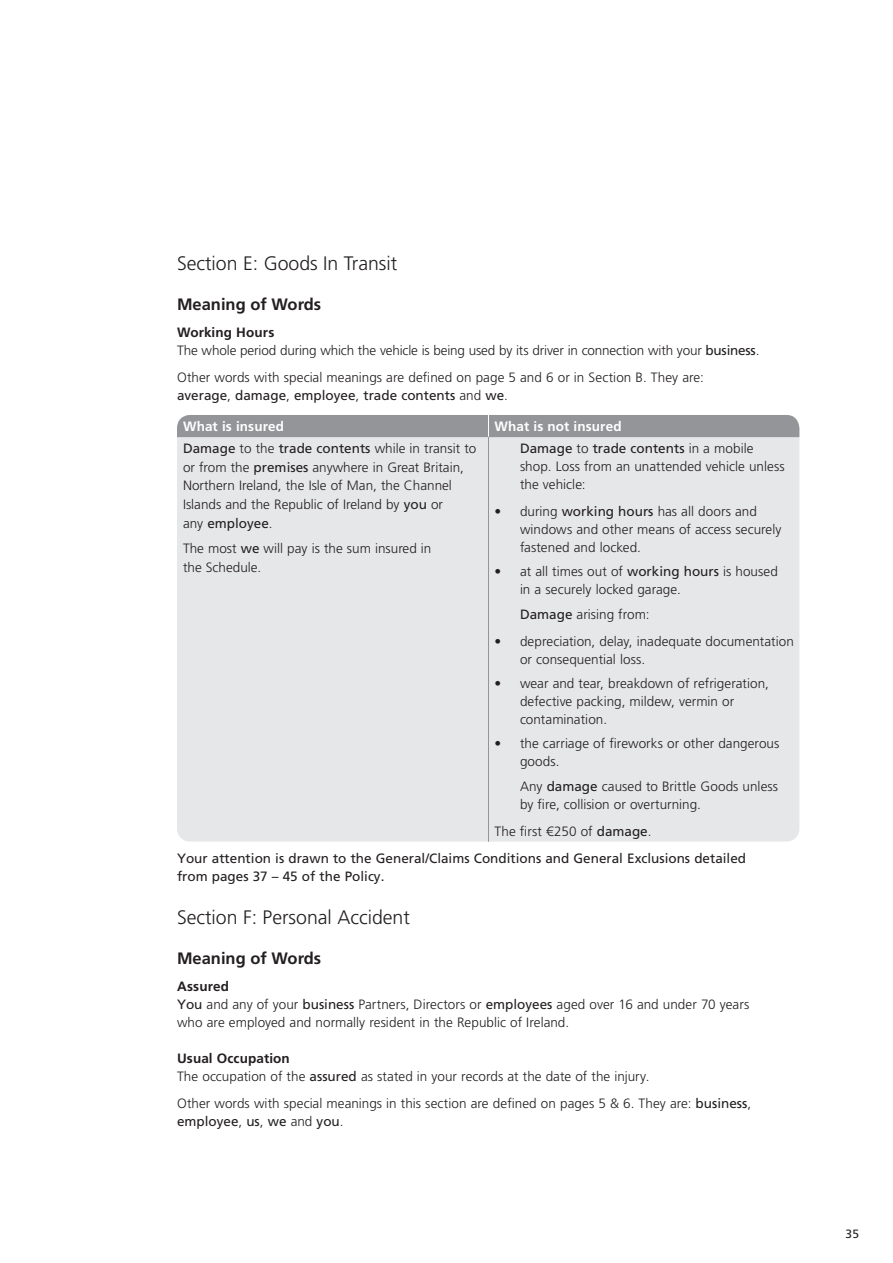
<style>
.page{position:relative;width:893px;height:1263px;background:#fff}
.page>*{position:absolute;margin:0;border:0;box-sizing:border-box;transform-origin:0 0}
.t1{font:300 19.5px "Frutiger LT Std";color:#231f20}
.t2{font:700 16.5px "Frutiger LT Std";color:#231f20}
.t3{font:300 13.5px/18px "Frutiger LT Std";color:#231f20}
.t4{font:13.5px/27px "Frutiger LT Std";color:#231f20}
.t5{font:700 13.5px "Frutiger LT Std";letter-spacing:.005em;color:#fff}
.t6{font:12px "Frutiger LT Std";color:#231f20}
.s1{font-weight:700}
.s2{font-weight:400}
.s3{font-weight:300}
</style>
<div class="page">
<div style="left:177px;top:415px;width:622px;height:426px;background:#e6e7e9;border-radius:13px"></div>
<hr style="left:488px;top:437px;width:1px;height:405px;background:#939598">
<div style="left:177px;top:415px;width:622px;height:22px;background:#939598"></div>
<h1 class="t1" style="left:177px;top:252px;width:222px">Section E: Goods In Transit</h1>
<p class="t2" style="left:177px;top:294px;width:146px">Meaning of Words</p>
<p class="t3" style="left:177px;top:323px;width:584px"><span class="s1">Working Hours<br></span>The whole period during which the vehicle is being used by its driver in connection with your <span class="s2">business</span>.</p>
<p class="t3" style="left:177px;top:368px;width:528px">Other words with special meanings are defined on page 5 and 6 or in Section B. They are: <span class="s2">average</span>, <span class="s2">damage</span>, <span class="s2">employee</span>, <span class="s2">trade contents</span> and <span class="s2">we</span>.</p>
<p class="t5" style="left:183px;top:418px;width:103px">What is insured</p>
<p class="t5" style="left:494px;top:418px;width:129px">What is not insured</p>
<p class="t3" style="left:183px;top:439px;width:295px;line-height:18.8px"><span class="s2">Damage</span> to the <span class="s2">trade contents</span> while in transit to or from the <span class="s2">premises</span> anywhere in Great Britain, Northern Ireland, the Isle of Man, the Channel Islands and the Republic of Ireland by <span class="s2">you</span> or<br>any <span class="s2">employee</span>.</p>
<p class="t3" style="left:183px;top:539px;width:250px;line-height:18.8px">The most <span class="s2">we</span> will pay is the sum insured in the Schedule.</p>
<p class="t3" style="left:520px;top:439px;width:266px"><span class="s2">Damage</span> to <span class="s2">trade contents</span> in a mobile shop. Loss from an unattended vehicle unless the vehicle:</p>
<p class="t3" style="left:520px;top:502px;width:263px;text-indent:-26px">• during <span class="s2">working hours</span> has all doors and windows and other means of access securely fastened and locked.</p>
<p class="t3" style="left:520px;top:563px;width:259px;text-indent:-26px">• at all times out of <span class="s2">working hours</span> is housed in a securely locked garage.</p>
<p class="t3" style="left:520px;top:605px;width:131px"><span class="s2">Damage</span> arising from:</p>
<p class="t3" style="left:520px;top:632px;width:275px;text-indent:-26px">• depreciation, delay, inadequate documentation or consequential loss.</p>
<p class="t3" style="left:520px;top:674px;width:250px;text-indent:-26px">• wear and tear, breakdown of refrigeration, defective packing, mildew, vermin or contamination.</p>
<p class="t3" style="left:520px;top:735px;width:261px;text-indent:-26px">• the carriage of fireworks or other dangerous goods.</p>
<p class="t3" style="left:520px;top:777px;width:260px">Any <span class="s2">damage</span> caused to Brittle Goods unless by fire, collision or overturning.</p>
<p class="t4" style="left:177px;top:817px;width:571px;text-indent:317px"><span class="s3">The first €250 of</span> damage<span class="s3">.<br></span>Your attention is drawn to the General/Claims Conditions and General Exclusions detailed</p>
<p class="t4" style="left:177px;top:862px;width:209px">from pages 37 – 45 of the Policy.</p>
<h1 class="t1" style="left:177px;top:906px;width:234px">Section F: Personal Accident</h1>
<p class="t2" style="left:177px;top:948px;width:146px">Meaning of Words</p>
<p class="t3" style="left:177px;top:977px;width:574px"><span class="s1">Assured<br></span><span class="s2">You</span> and any of your <span class="s2">business</span> Partners, Directors or <span class="s2">employees</span> aged over 16 and under 70 years who are employed and normally resident in the Republic of Ireland.</p>
<p class="t3" style="left:177px;top:1049px;width:474px"><span class="s1">Usual Occupation<br></span>The occupation of the <span class="s2">assured</span> as stated in your records at the date of the injury.</p>
<p class="t3" style="left:177px;top:1094px;width:576px">Other words with special meanings in this section are defined on pages 5 &amp; 6. They are: <span class="s2">business</span>, <span class="s2">employee</span>, <span class="s2">us</span>, <span class="s2">we</span> and <span class="s2">you</span>.</p>
<p class="t6" style="left:846px;top:1227px;width:15px">35</p>
</div>
